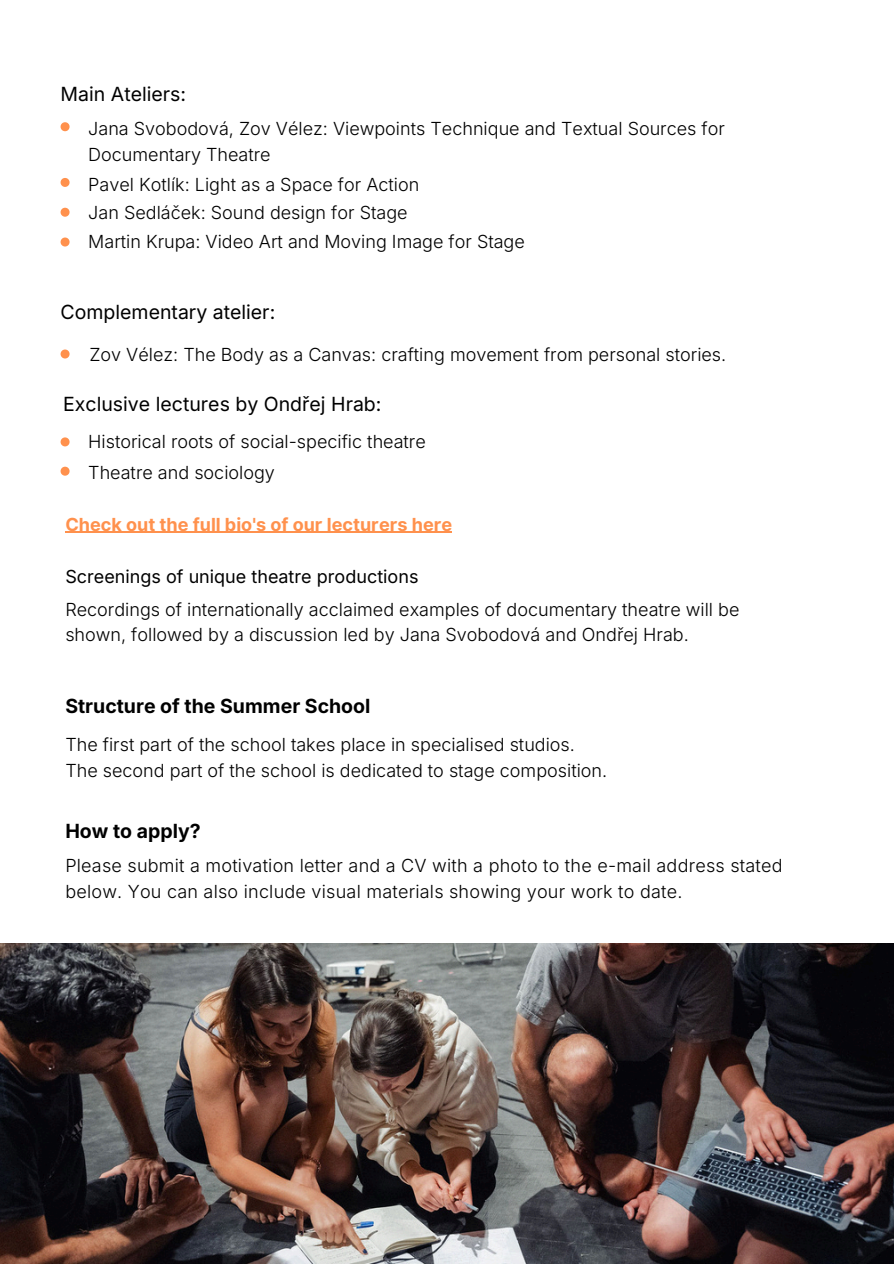
<style>
.page{position:relative;width:894px;height:1264px;background:#fff}
.page>*{position:absolute;margin:0;border:0;box-sizing:border-box;transform-origin:0 0}
.t1{font:19.5px "Inter";color:#000}
.t2{font:700 19.5px "Inter";color:#000}
.t3{font:300 18px/25.8px "Inter";color:#000}
.t4{font:700 18px "Inter";color:#ff914d}
.t5{font:18px "Inter";color:#000}
</style>
<div class="page">
<svg style="left:61px;top:122px;width:9px;height:9px"></svg>
<svg style="left:61px;top:178px;width:9px;height:9px"></svg>
<svg style="left:61px;top:208px;width:9px;height:9px"></svg>
<svg style="left:61px;top:237px;width:9px;height:9px"></svg>
<svg style="left:61px;top:349px;width:9px;height:9px"></svg>
<svg style="left:61px;top:437px;width:9px;height:9px"></svg>
<svg style="left:61px;top:466px;width:9px;height:9px"></svg>
<hr style="left:65px;top:532px;width:387px;height:1px;background:#ff914d">
<img style="left:0;top:943px;width:893px;height:320px">
<p class="t1" style="left:61px;top:82px;width:127px">Main Ateliers:</p>
<p class="t3" style="left:88px;top:115px;width:638px">Jana Svobodová, Zov Vélez: Viewpoints Technique and Textual Sources for<br>Documentary Theatre</p>
<p class="t3" style="left:88px;top:172px;width:332px">Pavel Kotlík: Light as a Space for Action</p>
<p class="t3" style="left:88px;top:200px;width:321px">Jan Sedláček: Sound design for Stage</p>
<p class="t3" style="left:88px;top:229px;width:438px">Martin Krupa: Video Art and Moving Image for Stage</p>
<p class="t1" style="left:61px;top:300px;width:216px">Complementary atelier:</p>
<p class="t3" style="left:89px;top:341px;width:638px">Zov Vélez: The Body as a Canvas: crafting movement from personal stories.</p>
<p class="t1" style="left:63px;top:392px;width:320px">Exclusive lectures by Ondřej Hrab:</p>
<p class="t3" style="left:88px;top:429px;width:339px">Historical roots of social-specific theatre</p>
<p class="t3" style="left:88px;top:459px;width:188px">Theatre and sociology</p>
<p class="t4" style="left:65px;top:513px;width:388px">Check out the full bio's of our lecturers here</p>
<h1 class="t5" style="left:65px;top:566px;width:354px">Screenings of unique theatre productions</h1>
<p class="t3" style="left:65px;top:597px;width:675px;line-height:24.8px">Recordings of internationally acclaimed examples of documentary theatre will be shown, followed by a discussion led by Jana Svobodová and Ondřej Hrab.</p>
<p class="t2" style="left:65px;top:694px;width:306px">Structure of the Summer School</p>
<p class="t3" style="left:65px;top:731px;width:511px">The first part of the school takes place in specialised studios.</p>
<p class="t3" style="left:65px;top:757px;width:543px">The second part of the school is dedicated to stage composition.</p>
<h1 class="t2" style="left:65px;top:819px;width:137px">How to apply?</h1>
<h1 class="t3" style="left:65px;top:852px;width:718px">Please submit a motivation letter and a CV with a photo to the e-mail address stated below. You can also include visual materials showing your work to date.</h1>
</div>
